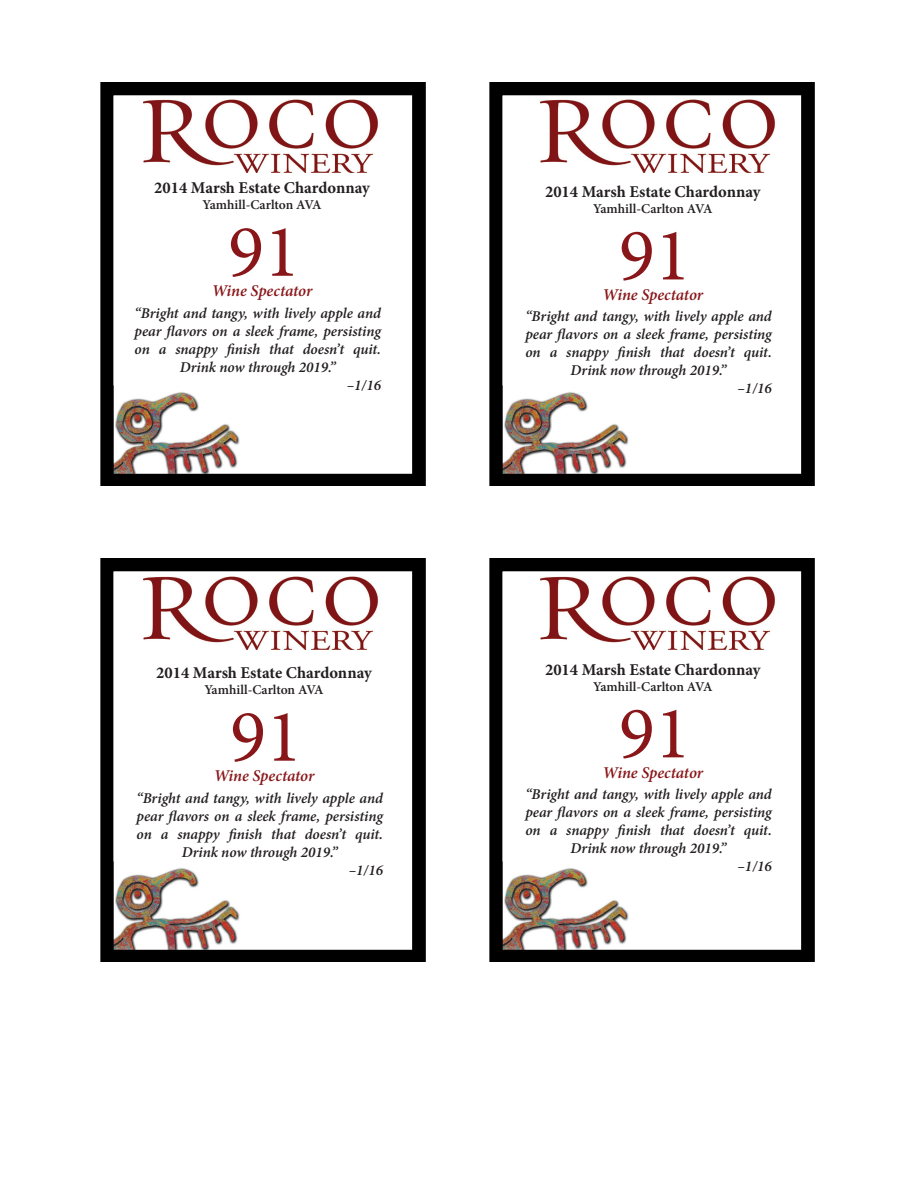
<style>
.page{position:relative;width:918px;height:1188px;background:#fff}
.page>*{position:absolute;margin:0;border:0;box-sizing:border-box;transform-origin:0 0}
.t1{font:75px "Minion Pro";color:#891619}
.t2{font:700 16.5px "Minion Pro";color:#231f20}
.t3{font:italic 600 16.5px "Minion Pro";letter-spacing:-.01em;color:#891619}
.t4{font:italic 600 15px/18px "Minion Pro";letter-spacing:-.005em;color:#231f20;text-align:center}
.t5{font:600 13.5px "Minion Pro";letter-spacing:-.005em;color:#231f20}
</style>
<div class="page">
<img style="left:101px;top:82px;width:325px;height:404px">
<img style="left:490px;top:82px;width:325px;height:404px">
<img style="left:101px;top:558px;width:325px;height:404px">
<img style="left:490px;top:558px;width:325px;height:404px">
<img style="left:143px;top:97px;width:238px;height:76px">
<img style="left:540px;top:97px;width:238px;height:76px">
<img style="left:143px;top:574px;width:238px;height:75px">
<img style="left:540px;top:574px;width:238px;height:75px">
<p class="t2" style="left:154px;top:176px;width:217px">2014 Marsh Estate Chardonnay</p>
<p class="t5" style="left:202px;top:196px;width:121px">Yamhill-Carlton AVA</p>
<p class="t1" style="left:228px;top:202px;width:73px">91</p>
<p class="t3" style="left:212px;top:279px;width:102px">Wine Spectator</p>
<p class="t4" style="left:135px;top:304px;width:248px">“Bright and tangy, with lively apple and pear flavors on a sleek frame, persisting on a snappy finish that doesn’t quit.<br>Drink now through 2019.”</p>
<p class="t4" style="left:347px;top:376px;width:36px">–1/16</p>
<p class="t2" style="left:156px;top:661px;width:217px">2014 Marsh Estate Chardonnay</p>
<p class="t5" style="left:204px;top:681px;width:121px">Yamhill-Carlton AVA</p>
<p class="t1" style="left:230px;top:687px;width:73px">91</p>
<p class="t3" style="left:214px;top:764px;width:102px">Wine Spectator</p>
<p class="t4" style="left:137px;top:789px;width:248px">“Bright and tangy, with lively apple and pear flavors on a sleek frame, persisting on a snappy finish that doesn’t quit.<br>Drink now through 2019.”</p>
<p class="t4" style="left:349px;top:861px;width:36px">–1/16</p>
<p class="t2" style="left:545px;top:180px;width:217px">2014 Marsh Estate Chardonnay</p>
<p class="t5" style="left:593px;top:199px;width:121px">Yamhill-Carlton AVA</p>
<p class="t1" style="left:619px;top:205px;width:73px">91</p>
<p class="t3" style="left:602px;top:283px;width:102px">Wine Spectator</p>
<p class="t4" style="left:525px;top:308px;width:248px">“Bright and tangy, with lively apple and pear flavors on a sleek frame, persisting on a snappy finish that doesn’t quit.<br>Drink now through 2019.”</p>
<p class="t4" style="left:737px;top:380px;width:36px">–1/16</p>
<p class="t2" style="left:545px;top:658px;width:217px">2014 Marsh Estate Chardonnay</p>
<p class="t5" style="left:593px;top:677px;width:121px">Yamhill-Carlton AVA</p>
<p class="t1" style="left:619px;top:683px;width:73px">91</p>
<p class="t3" style="left:602px;top:761px;width:102px">Wine Spectator</p>
<p class="t4" style="left:525px;top:785px;width:248px">“Bright and tangy, with lively apple and pear flavors on a sleek frame, persisting on a snappy finish that doesn’t quit.<br>Drink now through 2019.”</p>
<p class="t4" style="left:737px;top:857px;width:36px">–1/16</p>
</div>
